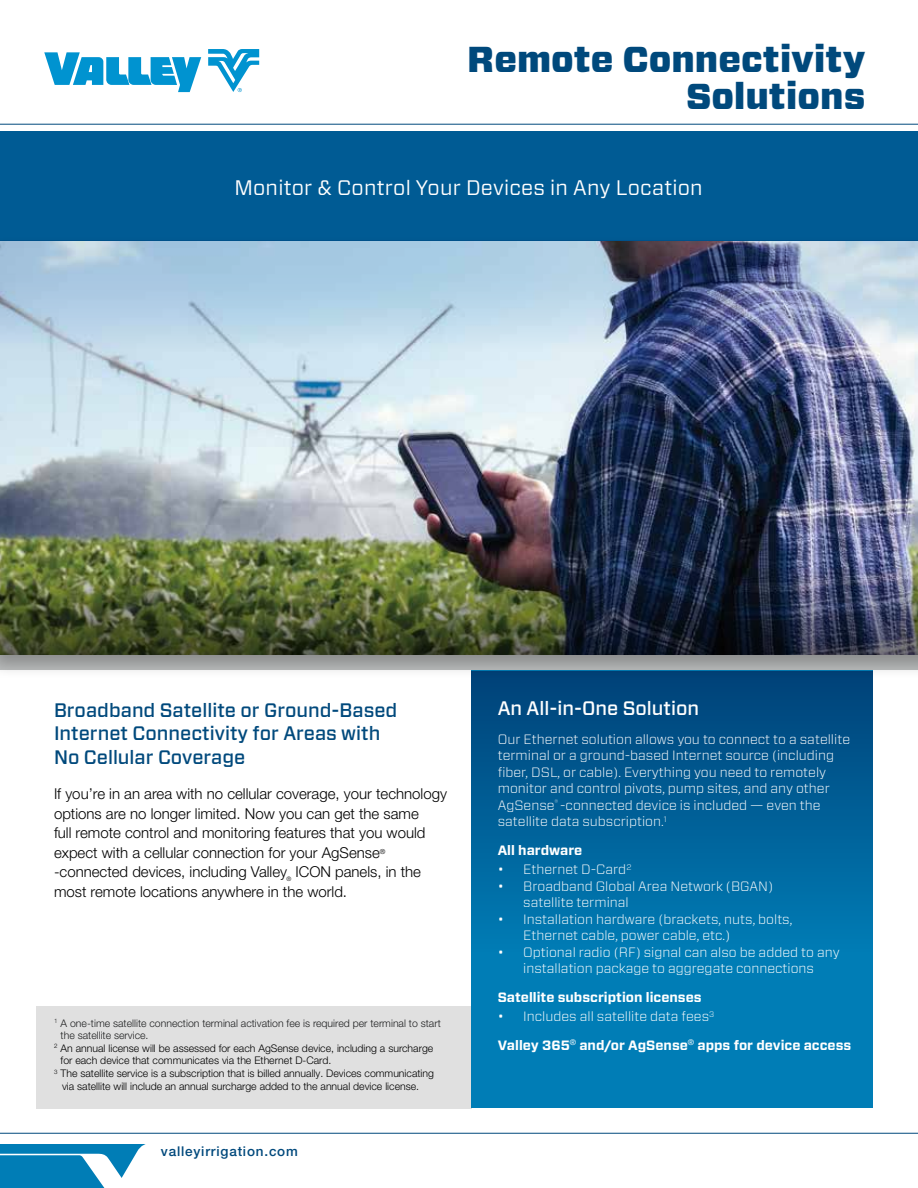
<style>
.page{position:relative;width:918px;height:1188px;background:#fff}
.page>*{position:absolute;margin:0;border:0;box-sizing:border-box;transform-origin:0 0}
.t1{font:900 36px/37.5px "Forza";color:#00497c;text-align:right}
.t2{font:21px "Forza";letter-spacing:.01em;color:#fff}
.t3{font:500 19.5px/23.4px "Forza";color:#00497c}
.t4{font:500 19.5px "Forza";color:#fff}
.t5{font:300 15px/19.5px "Helvetica Neue LT Pro";color:#000}
.t6{font:300 13.5px/16.5px "Forza";color:#fff}
.t7{font:700 13.5px/28.5px "Forza";color:#fff}
.t8{font:500 13.5px "Helvetica Neue LT Pro";letter-spacing:.06em;color:#00497c}
.t9{font:300 10.5px "Helvetica Neue LT Pro";color:#000}
.t10{font:300 10.5px "Helvetica Neue LT Pro";color:#202122}
.t11{font:300 6.15px "Helvetica Neue LT Pro";color:#000}
.s1{font-weight:300}
</style>
<div class="page">
<div style="left:36px;top:1006px;width:435px;height:102px;background:#e0e0e0"></div>
<div style="left:471px;top:670px;width:402px;height:438px;background:#007db6"></div>
<div style="left:471px;top:671px;width:402px;height:281px;background:linear-gradient(to bottom,#004178,#007cb5)"></div>
<div style="left:0;top:132px;width:918px;height:109px;background:#005b94"></div>
<svg style="left:0;top:1144px;width:146px;height:44px"></svg>
<div style="left:0;top:235px;width:918px;height:444px;background:#000;opacity:.26"></div>
<img style="left:0;top:349px;width:918px;height:217px">
<img style="left:0;top:566px;width:918px;height:89px">
<svg style="left:208px;top:49px;width:51px;height:43px"></svg>
<svg style="left:44px;top:52px;width:157px;height:40px"></svg>
<svg style="left:0;top:241px;width:918px;height:108px;background:#9fb6cf"></svg>
<hr style="left:0;top:1133px;width:918px;height:1px;background:#00497c">
<hr style="left:0;top:124px;width:918px;height:1px;background:#00497c">
<h1 class="t1" style="left:467px;top:41px;width:400px">Remote Connectivity<br>Solutions</h1>
<h2 class="t2" style="left:234px;top:173px;width:470px">Monitor &amp; Control Your Devices in Any Location</h2>
<h3 class="t3" style="left:54px;top:699px;width:345px">Broadband Satellite or Ground-Based<br>Internet Connectivity for Areas with<br>No Cellular Coverage</h3>
<p class="t5" style="left:54px;top:784px;width:394px">If you’re in an area with no cellular coverage, your technology options are no longer limited. Now you can get the same<br>full remote control and monitoring features that you would expect with a cellular connection for your AgSense<sup>® </sup>-connected devices, including Valley</p>
<p class="t5" style="left:54px;top:862px;width:369px;text-indent:241px">ICON panels, in the most remote locations anywhere in the world.</p>
<p class="t11" style="left:286px;top:875px;width:6px">®</p>
<p class="t10" style="left:54px;top:1016px;width:388px"><sup>1</sup> A one-time satellite connection terminal activation fee is required per terminal to start</p>
<p class="t10" style="left:61px;top:1029px;width:89px">the satellite service.</p>
<p class="t9" style="left:54px;top:1042px;width:380px"><sup>2</sup> An annual license will be assessed for each AgSense device, including a surcharge</p>
<p class="t9" style="left:61px;top:1054px;width:272px">for each device that communicates via the Ethernet D-Card.</p>
<p class="t9" style="left:54px;top:1067px;width:381px"><sup>3</sup> The satellite service is a subscription that is billed annually. Devices communicating</p>
<p class="t9" style="left:62px;top:1079px;width:359px">via satellite will include an annual surcharge added to the annual device license.</p>
<p class="t8" style="left:161px;top:1143px;width:138px">valleyirrigation.com</p>
<h3 class="t4" style="left:498px;top:696px;width:203px">An All-in-One Solution</h3>
<p class="t6" style="left:498px;top:731px;width:354px">Our Ethernet solution allows you to connect to a satellite terminal or a ground-based Internet source (including fiber, DSL, or cable). Everything you need to remotely monitor and control pivots, pump sites, and any other AgSense<sup>®</sup> -connected device is included — even the satellite data subscription.<sup>1</sup></p>
<p class="t7" style="left:498px;top:836px;width:86px">All hardware</p>
<p class="t6" style="left:498px;top:861px;width:135px">• Ethernet D-Card<sup>2</sup></p>
<p class="t6" style="left:523px;top:878px;width:251px;text-indent:-26px">• Broadband Global Area Network (BGAN) satellite terminal</p>
<p class="t6" style="left:523px;top:911px;width:271px;text-indent:-26px">• Installation hardware (brackets, nuts, bolts,<br>Ethernet cable, power cable, etc.)</p>
<p class="t6" style="left:498px;top:944px;width:343px;text-align:center">• Optional radio (RF) signal can also be added to any installation package to aggregate connections</p>
<p class="t7" style="left:498px;top:983px;width:205px">Satellite subscription licenses</p>
<p class="t7" style="left:498px;top:1003px;width:355px"><span class="s1">• Includes all satellite data fees</span><sup>3<br></sup>Valley 365<sup>®</sup> and/or AgSense<sup>®</sup> apps for device access</p>
</div>
